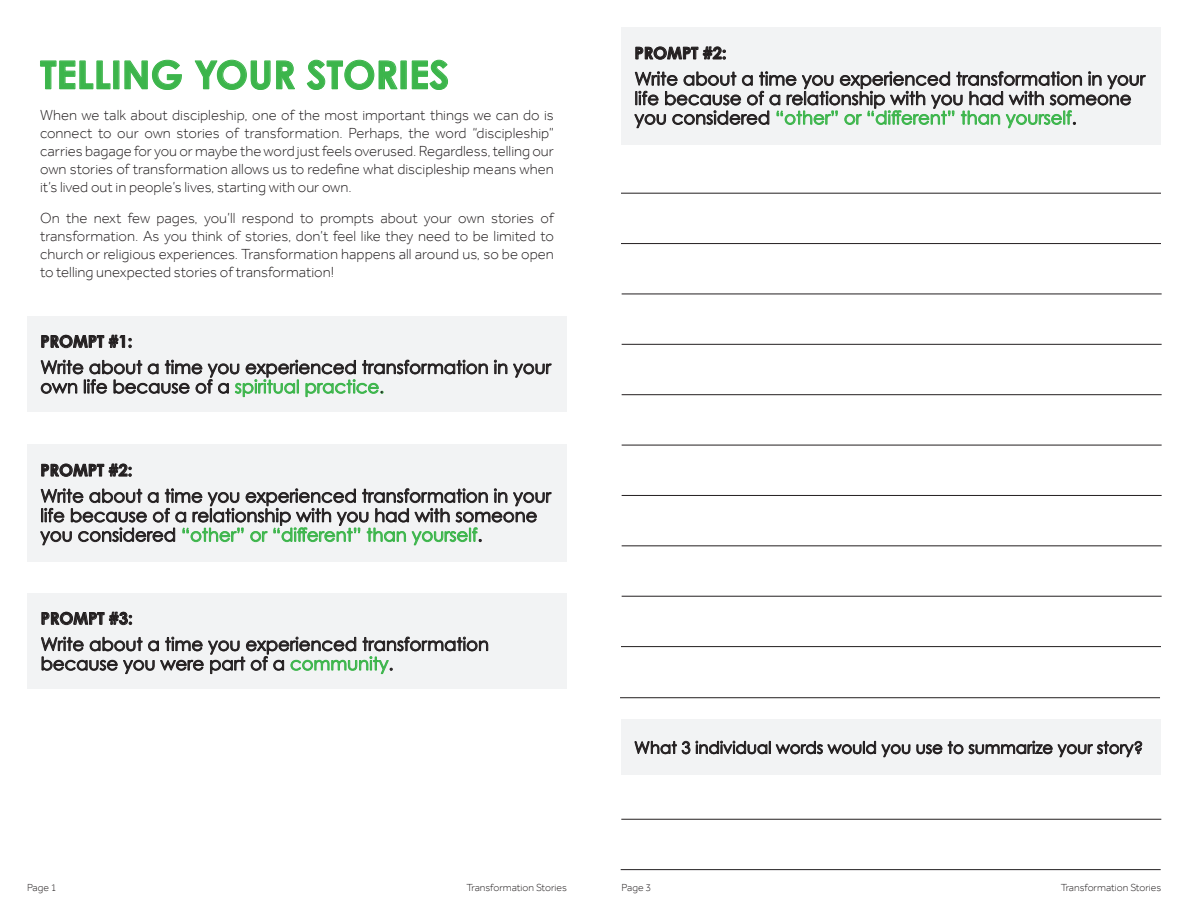
<style>
.page{position:relative;width:1188px;height:918px;background:#fff}
.page>*{position:absolute;margin:0;border:0;box-sizing:border-box;transform-origin:0 0}
.t1{font:700 38.85px "Century Gothic Pro";color:#3cb54b}
.t2{font:18px/19.5px "Century Gothic Pro";color:#231f20}
.t3{font:16.5px "Century Gothic Pro";color:#231f20}
.t4{font:700 16.5px "Century Gothic Pro";color:#231f20}
.t5{font:300 15px/18px "Effra";color:#231f20;text-align:justify}
.t6{font:300 10.5px "Effra";color:#231f20}
.s1{color:#3cb54b}
</style>
<div class="page">
<svg style="left:40px;top:60px;width:71px;height:30px"></svg>
<div style="left:113px;top:61px;width:6px;height:28px;border:1px solid #3cb64b"></div>
<svg style="left:124px;top:60px;width:58px;height:30px"></svg>
<svg style="left:194px;top:59px;width:101px;height:31px"></svg>
<svg style="left:306px;top:59px;width:92px;height:31px"></svg>
<div style="left:401px;top:61px;width:6px;height:28px;border:1px solid #3cb64b"></div>
<svg style="left:412px;top:59px;width:36px;height:31px"></svg>
<hr style="left:622px;top:294px;width:540px;height:1px;background:#231f20">
<hr style="left:622px;top:344px;width:540px;height:1px;background:#231f20">
<hr style="left:622px;top:394px;width:540px;height:1px;background:#231f20">
<hr style="left:622px;top:445px;width:540px;height:1px;background:#231f20">
<hr style="left:622px;top:545px;width:540px;height:1px;background:#231f20">
<hr style="left:622px;top:495px;width:540px;height:1px;background:#231f20">
<hr style="left:622px;top:596px;width:540px;height:1px;background:#231f20">
<hr style="left:621px;top:193px;width:540px;height:1px;background:#231f20">
<hr style="left:621px;top:243px;width:540px;height:1px;background:#231f20">
<div style="left:621px;top:27px;width:540px;height:117px;background:#f2f3f4"></div>
<svg style="left:636px;top:47px;width:90px;height:13px"></svg>
<svg style="left:634px;top:71px;width:512px;height:57px"></svg>
<div style="left:621px;top:719px;width:540px;height:56px;background:#f2f3f4"></div>
<svg style="left:635px;top:741px;width:55px;height:13px"></svg>
<svg style="left:696px;top:741px;width:214px;height:16px"></svg>
<svg style="left:917px;top:744px;width:25px;height:10px"></svg>
<svg style="left:948px;top:741px;width:194px;height:16px"></svg>
<hr style="left:621px;top:646px;width:540px;height:1px;background:#231f20">
<hr style="left:621px;top:819px;width:540px;height:1px;background:#231f20">
<hr style="left:621px;top:869px;width:540px;height:1px;background:#231f20">
<hr style="left:620px;top:697px;width:540px;height:1px;background:#231f20">
<div style="left:27px;top:317px;width:540px;height:95px;background:#f2f3f4"></div>
<svg style="left:41px;top:335px;width:91px;height:13px"></svg>
<svg style="left:494px;top:360px;width:13px;height:14px"></svg>
<svg style="left:513px;top:364px;width:39px;height:13px"></svg>
<svg style="left:41px;top:360px;width:447px;height:37px"></svg>
<div style="left:27px;top:444px;width:540px;height:117px;background:#f2f3f4"></div>
<svg style="left:41px;top:464px;width:91px;height:13px"></svg>
<svg style="left:40px;top:489px;width:512px;height:56px"></svg>
<div style="left:27px;top:594px;width:540px;height:95px;background:#f2f3f4"></div>
<svg style="left:42px;top:612px;width:90px;height:13px"></svg>
<svg style="left:41px;top:637px;width:447px;height:37px"></svg>
<h1 class="t1" style="left:40px;top:51px;width:411px">TELLING YOUR STORIES</h1>
<p class="t5" style="left:40px;top:106px;width:515px">When we talk about discipleship, one of the most important things we can do is connect to our own stories of transformation. Perhaps, the word “discipleship” carries bagage for you or maybe the word just feels overused. Regardless, telling our own stories of transformation allows us to redefine what discipleship means when it’s lived out in people’s lives, starting with our own.</p>
<p class="t5" style="left:40px;top:209px;width:515px">On the next few pages, you’ll respond to prompts about your own stories of transformation. As you think of stories, don’t feel like they need to be limited to church or religious experiences. Transformation happens all around us, so be open to telling unexpected stories of transformation!</p>
<p class="t4" style="left:40px;top:331px;width:94px">PROMPT #1:</p>
<p class="t2" style="left:40px;top:357px;width:512px">Write about a time you experienced transformation in your own life because of a <span class="s1">spiritual practice</span>.</p>
<p class="t4" style="left:40px;top:460px;width:94px">PROMPT #2:</p>
<p class="t2" style="left:40px;top:486px;width:512px">Write about a time you experienced transformation in your life because of a relationship with you had with someone you considered <span class="s1">“other” or “different” than yourself</span>.</p>
<p class="t4" style="left:41px;top:608px;width:94px">PROMPT #3:</p>
<p class="t2" style="left:41px;top:634px;width:450px">Write about a time you experienced transformation because you were part of a <span class="s1">community</span>.</p>
<p class="t4" style="left:634px;top:43px;width:94px">PROMPT #2:</p>
<p class="t2" style="left:634px;top:69px;width:512px">Write about a time you experienced transformation in your life because of a relationship with you had with someone you considered <span class="s1">“other” or “different” than yourself</span>.</p>
<p class="t3" style="left:634px;top:737px;width:511px">What 3 individual words would you use to summarize your story?</p>
<p class="t6" style="left:27px;top:881px;width:31px">Page 1</p>
<p class="t6" style="left:466px;top:881px;width:102px">Transformation Stories</p>
<p class="t6" style="left:622px;top:881px;width:31px">Page 3</p>
<p class="t6" style="left:1061px;top:881px;width:102px">Transformation Stories</p>
</div>
